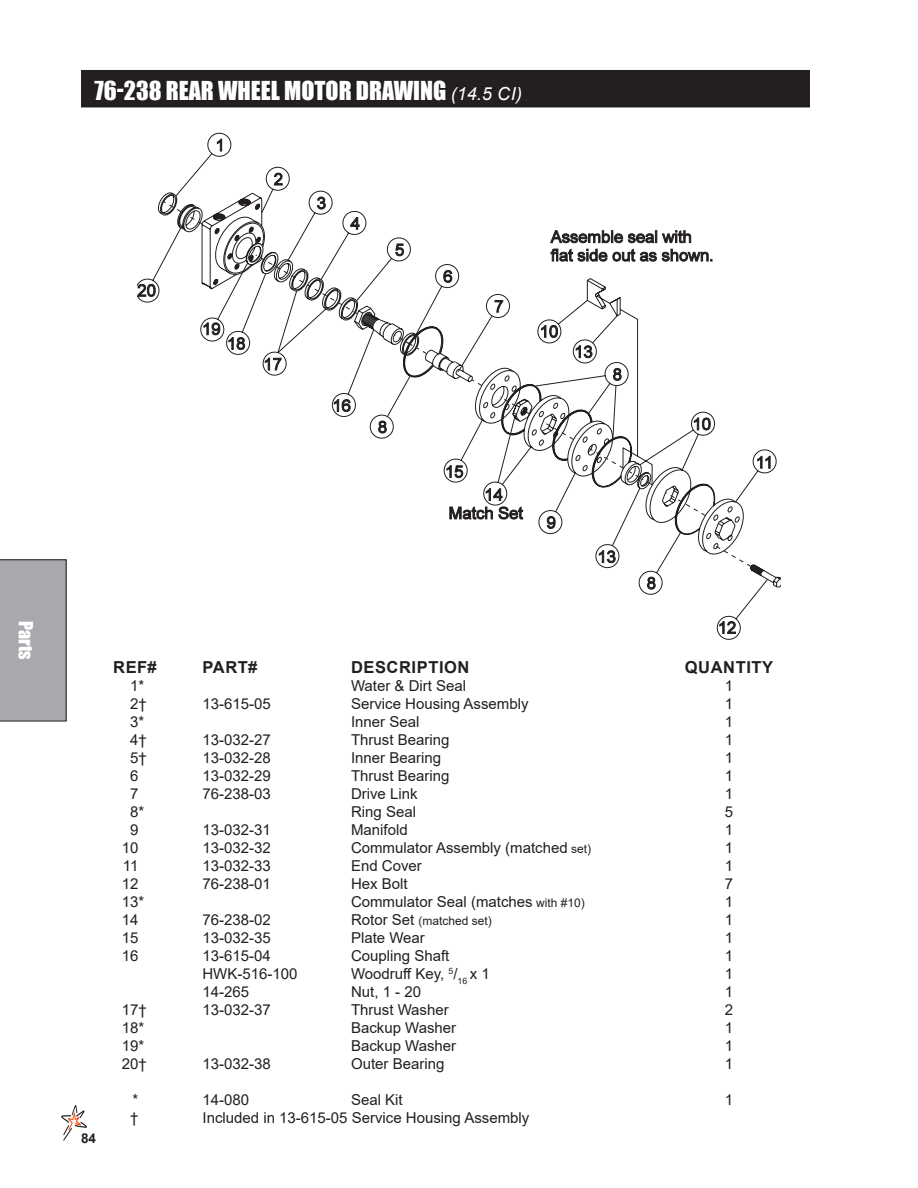
<style>
.page{position:relative;width:918px;height:1188px;background:#fff}
.page>*{position:absolute;margin:0;border:0;box-sizing:border-box;transform-origin:0 0}
.Header_Left{font:24px "Impact";color:#fff}
.t1{font:18px "Impact";color:#fff}
.Header_Parts_List{font:700 16.5px "Arial";letter-spacing:.035em;color:#231f20}
.Parts_List{font:15px "Arial";color:#231f20}
.t2{font:700 13.5px "Arial";color:#231f20}
.Parts_List-2{font:12px "Arial";color:#231f20}
.s1{font-family:"Arial";font-style:italic;font-size:18px}
.s2{font-size:12px}
.s3{font-size:15px}
</style>
<div class="page">
<img style="left:61px;top:1105px;width:26px;height:36px">
<div style="left:79px;top:1133px;width:27px;height:8px;background:#fff"></div>
<div style="left:0;top:559px;width:67px;height:162px;background:#a8a9ad"></div>
<svg style="left:178px;top:132px;width:600px;height:508px"></svg>
<svg style="left:217px;top:139px;width:5px;height:13px"></svg>
<svg style="left:274px;top:173px;width:9px;height:13px"></svg>
<svg style="left:378px;top:420px;width:9px;height:14px"></svg>
<svg style="left:613px;top:368px;width:9px;height:13px"></svg>
<svg style="left:647px;top:577px;width:9px;height:13px"></svg>
<svg style="left:547px;top:516px;width:9px;height:13px"></svg>
<svg style="left:694px;top:417px;width:17px;height:14px"></svg>
<svg style="left:757px;top:456px;width:14px;height:13px"></svg>
<svg style="left:719px;top:621px;width:17px;height:13px"></svg>
<svg style="left:576px;top:345px;width:17px;height:13px"></svg>
<svg style="left:541px;top:325px;width:17px;height:13px"></svg>
<svg style="left:599px;top:550px;width:17px;height:13px"></svg>
<svg style="left:446px;top:465px;width:17px;height:13px"></svg>
<svg style="left:334px;top:399px;width:17px;height:13px"></svg>
<svg style="left:550px;top:230px;width:162px;height:34px"></svg>
<svg style="left:449px;top:488px;width:74px;height:32px"></svg>
<svg style="left:138px;top:192px;width:365px;height:181px"></svg>
<div style="left:81px;top:70px;width:729px;height:30px;background:#231f20"></div>
<div style="left:81px;top:100px;width:729px;height:7px;background:#231f20"></div>
<p class="Header_Left" style="left:94px;top:72px;width:429px">76-238 REAR WHEEL MOTOR DRAWING <span class="s1">(14.5 CI)</span></p>
<p class="t1" style="left:40px;top:621px;width:40px;rotate:90deg">Parts</p>
<p class="t2" style="left:81px;top:1129px;width:17px">84</p>
<p class="Header_Parts_List" style="left:113px;top:656px;width:45px">REF#</p>
<p class="Header_Parts_List" style="left:203px;top:656px;width:56px">PART#</p>
<p class="Header_Parts_List" style="left:351px;top:656px;width:120px">DESCRIPTION</p>
<p class="Header_Parts_List" style="left:685px;top:656px;width:90px">QUANTITY</p>
<p class="Parts_List" style="left:130px;top:676px;width:16px">1*</p>
<p class="Parts_List" style="left:351px;top:676px;width:117px">Water &amp; Dirt Seal</p>
<p class="Parts_List" style="left:725px;top:676px;width:10px">1</p>
<p class="Parts_List" style="left:130px;top:694px;width:18px">2†</p>
<p class="Parts_List" style="left:202px;top:694px;width:70px">13-615-05</p>
<p class="Parts_List" style="left:351px;top:694px;width:179px">Service Housing Assembly</p>
<p class="Parts_List" style="left:725px;top:694px;width:10px">1</p>
<p class="Parts_List" style="left:130px;top:712px;width:16px">3*</p>
<p class="Parts_List" style="left:351px;top:712px;width:70px">Inner Seal</p>
<p class="Parts_List" style="left:725px;top:712px;width:10px">1</p>
<p class="Parts_List" style="left:130px;top:730px;width:18px">4†</p>
<p class="Parts_List" style="left:202px;top:730px;width:70px">13-032-27</p>
<p class="Parts_List" style="left:351px;top:730px;width:100px">Thrust Bearing</p>
<p class="Parts_List" style="left:725px;top:730px;width:10px">1</p>
<p class="Parts_List" style="left:130px;top:748px;width:18px">5†</p>
<p class="Parts_List" style="left:202px;top:748px;width:70px">13-032-28</p>
<p class="Parts_List" style="left:351px;top:748px;width:92px">Inner Bearing</p>
<p class="Parts_List" style="left:725px;top:748px;width:10px">1</p>
<p class="Parts_List" style="left:130px;top:766px;width:10px">6</p>
<p class="Parts_List" style="left:202px;top:766px;width:70px">13-032-29</p>
<p class="Parts_List" style="left:351px;top:766px;width:100px">Thrust Bearing</p>
<p class="Parts_List" style="left:725px;top:766px;width:10px">1</p>
<p class="Parts_List" style="left:130px;top:784px;width:10px">7</p>
<p class="Parts_List" style="left:202px;top:784px;width:70px">76-238-03</p>
<p class="Parts_List" style="left:351px;top:784px;width:68px">Drive Link</p>
<p class="Parts_List" style="left:725px;top:784px;width:10px">1</p>
<p class="Parts_List" style="left:130px;top:802px;width:16px">8*</p>
<p class="Parts_List" style="left:351px;top:802px;width:67px">Ring Seal</p>
<p class="Parts_List" style="left:725px;top:802px;width:10px">5</p>
<p class="Parts_List" style="left:130px;top:820px;width:10px">9</p>
<p class="Parts_List" style="left:202px;top:820px;width:70px">13-032-31</p>
<p class="Parts_List" style="left:351px;top:820px;width:58px">Manifold</p>
<p class="Parts_List" style="left:725px;top:820px;width:10px">1</p>
<p class="Parts_List" style="left:122px;top:838px;width:18px">10</p>
<p class="Parts_List" style="left:202px;top:838px;width:70px">13-032-32</p>
<p class="Parts_List" style="left:351px;top:838px;width:242px">Commulator Assembly (matched <span class="s2">set)</span></p>
<p class="Parts_List" style="left:725px;top:838px;width:10px">1</p>
<p class="Parts_List" style="left:123px;top:856px;width:17px">11</p>
<p class="Parts_List" style="left:202px;top:856px;width:70px">13-032-33</p>
<p class="Parts_List" style="left:351px;top:856px;width:72px">End Cover</p>
<p class="Parts_List" style="left:725px;top:856px;width:10px">1</p>
<p class="Parts_List" style="left:122px;top:874px;width:18px">12</p>
<p class="Parts_List" style="left:202px;top:874px;width:70px">76-238-01</p>
<p class="Parts_List" style="left:351px;top:874px;width:58px">Hex Bolt</p>
<p class="Parts_List" style="left:725px;top:874px;width:10px">7</p>
<p class="Parts_List" style="left:122px;top:892px;width:24px">13*</p>
<p class="Parts_List" style="left:351px;top:892px;width:235px">Commulator Seal (matches <span class="s2">with #10)</span></p>
<p class="Parts_List" style="left:725px;top:892px;width:10px">1</p>
<p class="Parts_List" style="left:122px;top:910px;width:18px">14</p>
<p class="Parts_List" style="left:202px;top:910px;width:70px">76-238-02</p>
<p class="Parts_List-2" style="left:351px;top:913px;width:142px"><span class="s3">Rotor Set</span> (matched set)</p>
<p class="Parts_List" style="left:725px;top:910px;width:10px">1</p>
<p class="Parts_List" style="left:122px;top:928px;width:18px">15</p>
<p class="Parts_List" style="left:202px;top:928px;width:70px">13-032-35</p>
<p class="Parts_List" style="left:351px;top:928px;width:75px">Plate Wear</p>
<p class="Parts_List" style="left:725px;top:928px;width:10px">1</p>
<p class="Parts_List" style="left:122px;top:946px;width:18px">16</p>
<p class="Parts_List" style="left:202px;top:946px;width:70px">13-615-04</p>
<p class="Parts_List" style="left:351px;top:946px;width:100px">Coupling Shaft</p>
<p class="Parts_List" style="left:725px;top:946px;width:10px">1</p>
<p class="Parts_List" style="left:202px;top:964px;width:97px">HWK-516-100</p>
<p class="Parts_List" style="left:351px;top:964px;width:140px">Woodruff Key, <sup>5</sup>/<sub>16</sub> x 1</p>
<p class="Parts_List" style="left:725px;top:964px;width:10px">1</p>
<p class="Parts_List" style="left:202px;top:982px;width:48px">14-265</p>
<p class="Parts_List" style="left:351px;top:982px;width:72px">Nut, 1 - 20</p>
<p class="Parts_List" style="left:725px;top:982px;width:10px">1</p>
<p class="Parts_List" style="left:122px;top:1000px;width:27px">17†</p>
<p class="Parts_List" style="left:202px;top:1000px;width:70px">13-032-37</p>
<p class="Parts_List" style="left:351px;top:1000px;width:99px">Thrust Washer</p>
<p class="Parts_List" style="left:725px;top:1000px;width:10px">2</p>
<p class="Parts_List" style="left:122px;top:1018px;width:24px">18*</p>
<p class="Parts_List" style="left:351px;top:1018px;width:107px">Backup Washer</p>
<p class="Parts_List" style="left:725px;top:1018px;width:10px">1</p>
<p class="Parts_List" style="left:122px;top:1036px;width:24px">19*</p>
<p class="Parts_List" style="left:351px;top:1036px;width:107px">Backup Washer</p>
<p class="Parts_List" style="left:725px;top:1036px;width:10px">1</p>
<p class="Parts_List" style="left:122px;top:1054px;width:27px">20†</p>
<p class="Parts_List" style="left:202px;top:1054px;width:70px">13-032-38</p>
<p class="Parts_List" style="left:351px;top:1054px;width:95px">Outer Bearing</p>
<p class="Parts_List" style="left:725px;top:1054px;width:10px">1</p>
<p class="Parts_List" style="left:133px;top:1090px;width:7px">*</p>
<p class="Parts_List" style="left:202px;top:1090px;width:48px">14-080</p>
<p class="Parts_List" style="left:351px;top:1090px;width:53px">Seal Kit</p>
<p class="Parts_List" style="left:725px;top:1090px;width:10px">1</p>
<p class="Parts_List" style="left:130px;top:1108px;width:10px">†</p>
<p class="Parts_List" style="left:202px;top:1108px;width:328px">Included in 13-615-05 Service Housing Assembly</p>
</div>
